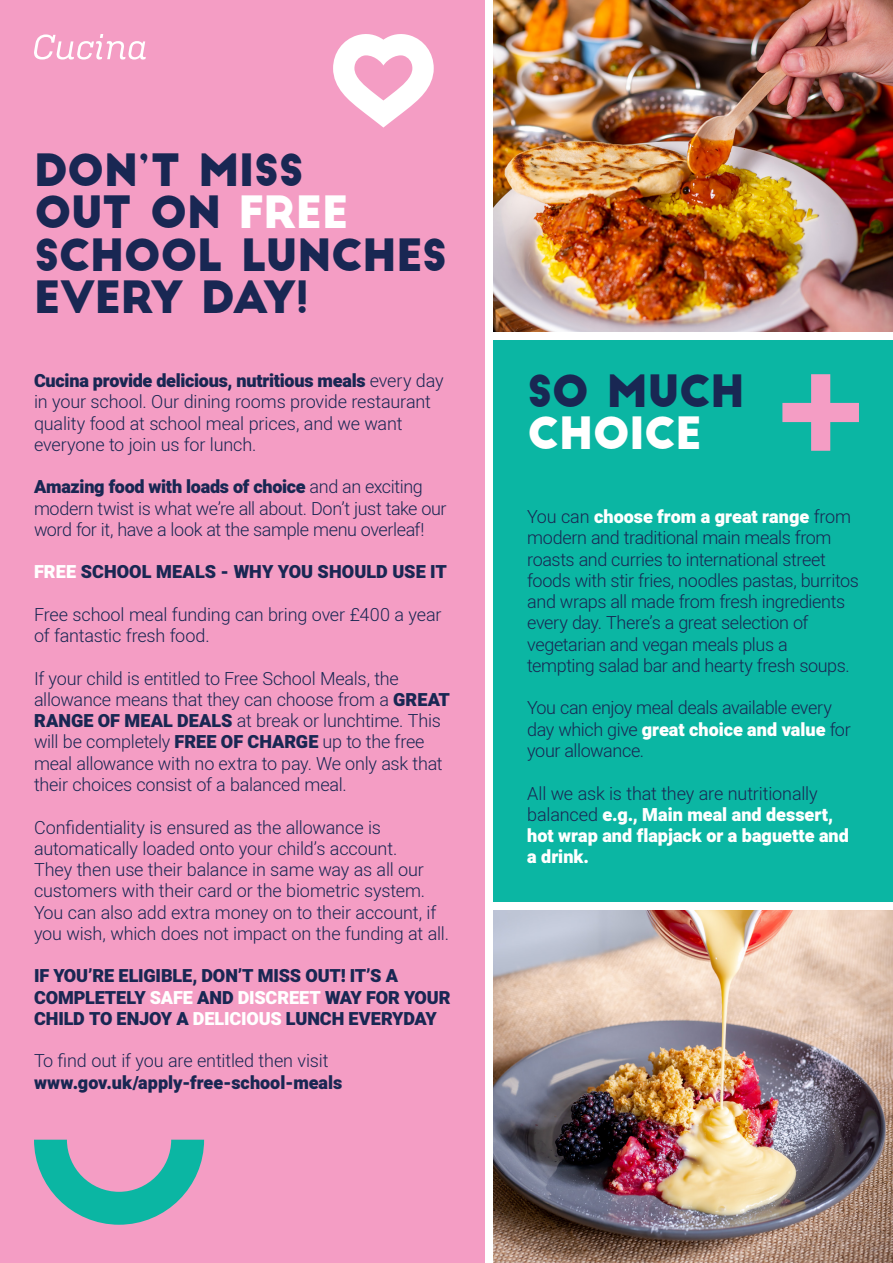
<style>
.page{position:relative;width:893px;height:1263px;background:#fff}
.page>*{position:absolute;margin:0;border:0;box-sizing:border-box;transform-origin:0 0}
._28_5pt_9_5mm_Header{font:43.5px/42.5px "Big John";letter-spacing:-.02em;color:#192753}
._12pt_5mm_Heebo{font:300 18px/21.3px "Heebo";letter-spacing:-.015em;color:#192753}
._12pt_5mm_Heebo-2{font:900 18px/21.3px "Heebo";letter-spacing:-.005em;color:#192753}
._12pt_5mm_Heebo-3{font:900 18px/21.3px "Heebo";color:#fff}
.s1{color:#fff}
.s2{font-weight:900}
.s3{font-weight:900;color:#fff}
.s4{font-weight:300;color:#192753}
</style>
<div class="page">
<div style="left:0;top:0;width:485px;height:1263px;background:#f49dc4"></div>
<img style="left:493px;top:0;width:400px;height:332px">
<div style="left:493px;top:340px;width:400px;height:561px;background:#0bb6a3"></div>
<img style="left:493px;top:910px;width:400px;height:353px">
<svg style="left:34px;top:34px;width:112px;height:26px"></svg>
<svg style="left:333px;top:34px;width:101px;height:94px"></svg>
<svg style="left:34px;top:1140px;width:170px;height:85px"></svg>
<svg style="left:782px;top:374px;width:77px;height:77px"></svg>
<p class="_28_5pt_9_5mm_Header" style="left:34px;top:150px;width:415px">DON’T MISS<br>OUT ON <span class="s1">FREE<br></span>SCHOOL LUNCHES<br>EVERY DAY!</p>
<p class="_12pt_5mm_Heebo" style="left:34px;top:370px;width:411px"><span class="s2">Cucina provide delicious, nutritious meals</span> every day in your school. Our dining rooms provide restaurant quality food at school meal prices, and we want everyone to join us for lunch.</p>
<p class="_12pt_5mm_Heebo" style="left:34px;top:476px;width:414px"><span class="s2">Amazing food with loads of choice</span> and an exciting modern twist is what we’re all about. Don’t just take our word for it, have a look at the sample menu overleaf!</p>
<p class="_12pt_5mm_Heebo-2" style="left:34px;top:562px;width:415px"><span class="s1">FREE</span> SCHOOL MEALS - WHY YOU SHOULD USE IT</p>
<p class="_12pt_5mm_Heebo" style="left:34px;top:604px;width:409px">Free school meal funding can bring over £400 a year of fantastic fresh food.</p>
<p class="_12pt_5mm_Heebo" style="left:34px;top:667px;width:418px">If your child is entitled to Free School Meals, the allowance means that they can choose from a <span class="s2">GREAT RANGE OF MEAL DEALS</span> at break or lunchtime. This will be completely <span class="s2">FREE OF CHARGE</span> up to the free meal allowance with no extra to pay. We only ask that their choices consist of a balanced meal.</p>
<p class="_12pt_5mm_Heebo" style="left:34px;top:816px;width:417px">Confidentiality is ensured as the allowance is automatically loaded onto your child’s account.<br>They then use their balance in same way as all our customers with their card or the biometric system.<br>You can also add extra money on to their account, if you wish, which does not impact on the funding at all.</p>
<p class="_12pt_5mm_Heebo-2" style="left:34px;top:966px;width:418px">IF YOU’RE ELIGIBLE, DON’T MISS OUT! IT’S A<br>COMPLETELY <span class="s1">SAFE</span> AND <span class="s1">DISCREET</span> WAY FOR YOUR<br>CHILD TO ENJOY A <span class="s1">DELICIOUS</span> LUNCH EVERYDAY</p>
<p class="_12pt_5mm_Heebo" style="left:34px;top:1050px;width:310px">To find out if you are entitled then visit <span class="s2">www.gov.uk/apply-free-school-meals</span></p>
<p class="_28_5pt_9_5mm_Header" style="left:527px;top:371px;width:219px">SO MUCH<br><span class="s1">CHOICE</span></p>
<p class="_12pt_5mm_Heebo" style="left:527px;top:506px;width:333px">You can <span class="s3">choose from a great range</span> from modern and traditional main meals from roasts and curries to international street foods with stir fries, noodles pastas, burritos and wraps all made from fresh ingredients every day. There’s a great selection of vegetarian and vegan meals plus a tempting salad bar and hearty fresh soups.</p>
<p class="_12pt_5mm_Heebo" style="left:527px;top:697px;width:325px">You can enjoy meal deals available every day which give <span class="s3">great choice and value</span> for your allowance.</p>
<p class="_12pt_5mm_Heebo-3" style="left:527px;top:783px;width:323px"><span class="s4">All we ask is that they are nutritionally balanced</span> e.g., Main meal and dessert, hot wrap and flapjack or a baguette and a drink.</p>
</div>
